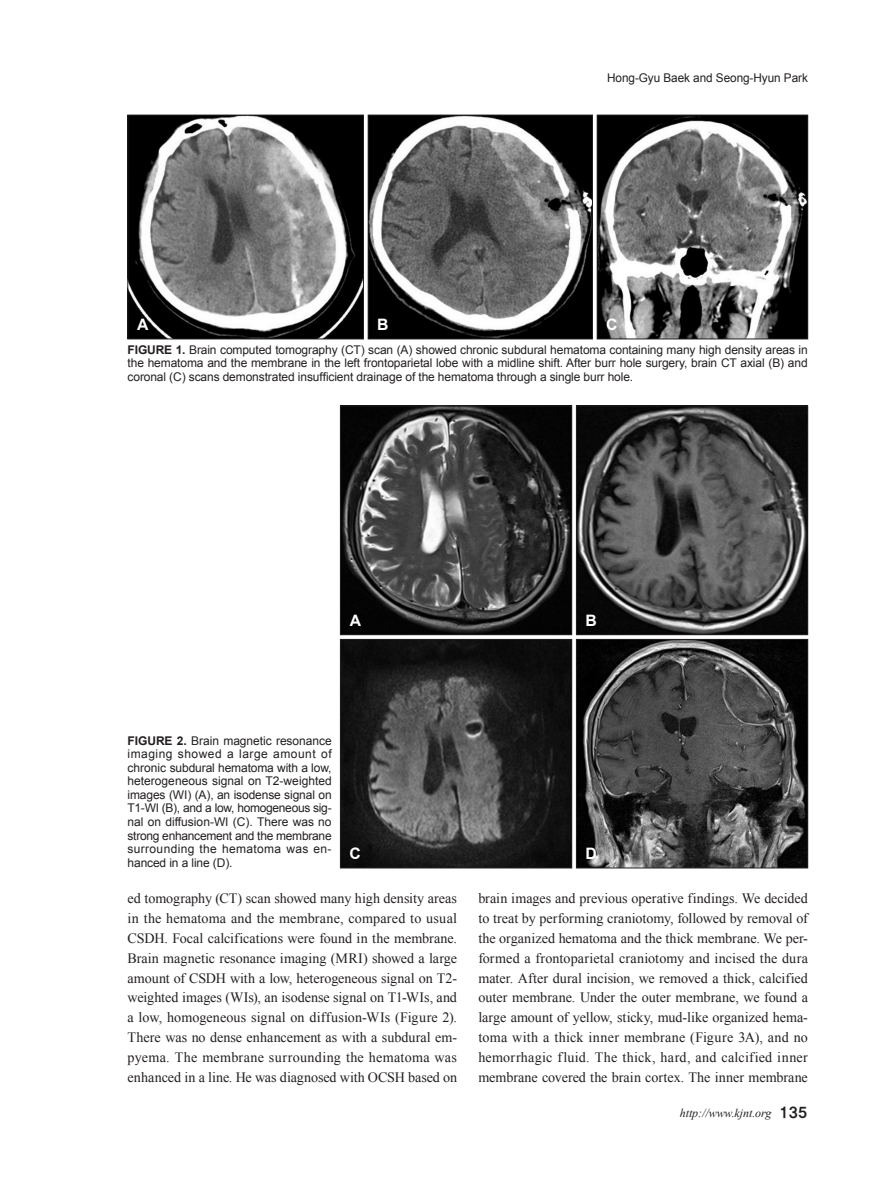
<style>
.page{position:relative;width:893px;height:1191px;background:#fff}
.page>*{position:absolute;margin:0;border:0;box-sizing:border-box;transform-origin:0 0}
.t1{font:700 15.75px "Arial";color:#fff}
.t2{font:14.25px/20px "Times New Roman";color:#231f20;text-align:justify}
.t3{font:12px/13.5px "Arial";letter-spacing:-.01em;color:#231f20;text-align:justify}
.t4{font:italic 12px "Times New Roman";letter-spacing:-.005em;color:#231f20}
.s1{font-weight:700}
.s2{font-family:"Korean GD";font-weight:800;font-style:normal;font-size:15px}
</style>
<div class="page">
<img style="left:130px;top:117px;width:232px;height:220px">
<div style="left:128px;top:115px;width:236px;height:224px;border:1px solid #231f20"></div>
<img style="left:370px;top:117px;width:221px;height:220px">
<div style="left:368px;top:115px;width:225px;height:224px;border:1px solid #231f20"></div>
<img style="left:599px;top:117px;width:207px;height:220px">
<div style="left:597px;top:115px;width:211px;height:224px;border:1px solid #231f20"></div>
<img style="left:342px;top:408px;width:228px;height:225px">
<div style="left:340px;top:406px;width:232px;height:229px;border:1px solid #231f20"></div>
<img style="left:578px;top:408px;width:228px;height:225px">
<div style="left:576px;top:406px;width:232px;height:229px;border:1px solid #231f20"></div>
<img style="left:342px;top:641px;width:228px;height:225px">
<div style="left:340px;top:639px;width:232px;height:229px;border:1px solid #231f20"></div>
<img style="left:578px;top:641px;width:228px;height:225px">
<div style="left:576px;top:639px;width:232px;height:229px;border:1px solid #231f20"></div>
<p class="t3" style="left:607px;top:71px;width:202px">Hong-Gyu Baek and Seong-Hyun Park</p>
<p class="t1" style="left:137px;top:314px;width:13px">A</p>
<p class="t1" style="left:377px;top:314px;width:13px">B</p>
<p class="t1" style="left:606px;top:314px;width:13px">C</p>
<p class="t3" style="left:128px;top:343px;width:682px"><span class="s1">FIGURE 1.</span> Brain computed tomography (CT) scan (A) showed chronic subdural hematoma containing many high density areas in the hematoma and the membrane in the left frontoparietal lobe with a midline shift. After burr hole surgery, brain CT axial (B) and coronal (C) scans demonstrated insufficient drainage of the hematoma through a single burr hole.</p>
<p class="t1" style="left:350px;top:609px;width:13px">A</p>
<p class="t1" style="left:586px;top:609px;width:13px">B</p>
<p class="t3" style="left:128px;top:734px;width:206px"><span class="s1">FIGURE 2.</span> Brain magnetic resonance imaging showed a large amount of chronic subdural hematoma with a low, heterogeneous signal on T2-weighted images (WI) (A), an isodense signal on T1-WI (B), and a low, homogeneous sig&shy;nal on diffusion-WI (C). There was no strong enhancement and the membrane surrounding the hematoma was en&shy;hanced in a line (D).</p>
<p class="t1" style="left:349px;top:843px;width:13px">C</p>
<p class="t1" style="left:586px;top:843px;width:13px">D</p>
<p class="t2" style="left:128px;top:888px;width:331px">ed tomography (CT) scan showed many high density areas in the hematoma and the membrane, compared to usual CSDH. Focal calcifications were found in the membrane.<br>Brain magnetic resonance imaging (MRI) showed a large amount of CSDH with a low, heterogeneous signal on T2- weighted images (WIs), an isodense signal on T1-WIs, and a low, homogeneous signal on diffusion-WIs (Figure 2).<br>There was no dense enhancement as with a subdural em&shy;pyema. The membrane surrounding the hematoma was enhanced in a line. He was diagnosed with OCSH based on</p>
<p class="t2" style="left:478px;top:888px;width:331px">brain images and previous operative findings. We decided to treat by performing craniotomy, followed by removal of the organized hematoma and the thick membrane. We per&shy;formed a frontoparietal craniotomy and incised the dura mater. After dural incision, we removed a thick, calcified outer membrane. Under the outer membrane, we found a large amount of yellow, sticky, mud-like organized hema&shy;toma with a thick inner membrane (Figure 3A), and no hemorrhagic fluid. The thick, hard, and calcified inner membrane covered the brain cortex. The inner membrane</p>
<p class="t4" style="left:680px;top:1104px;width:130px">http://www.kjnt.org <span class="s2">135</span></p>
</div>
